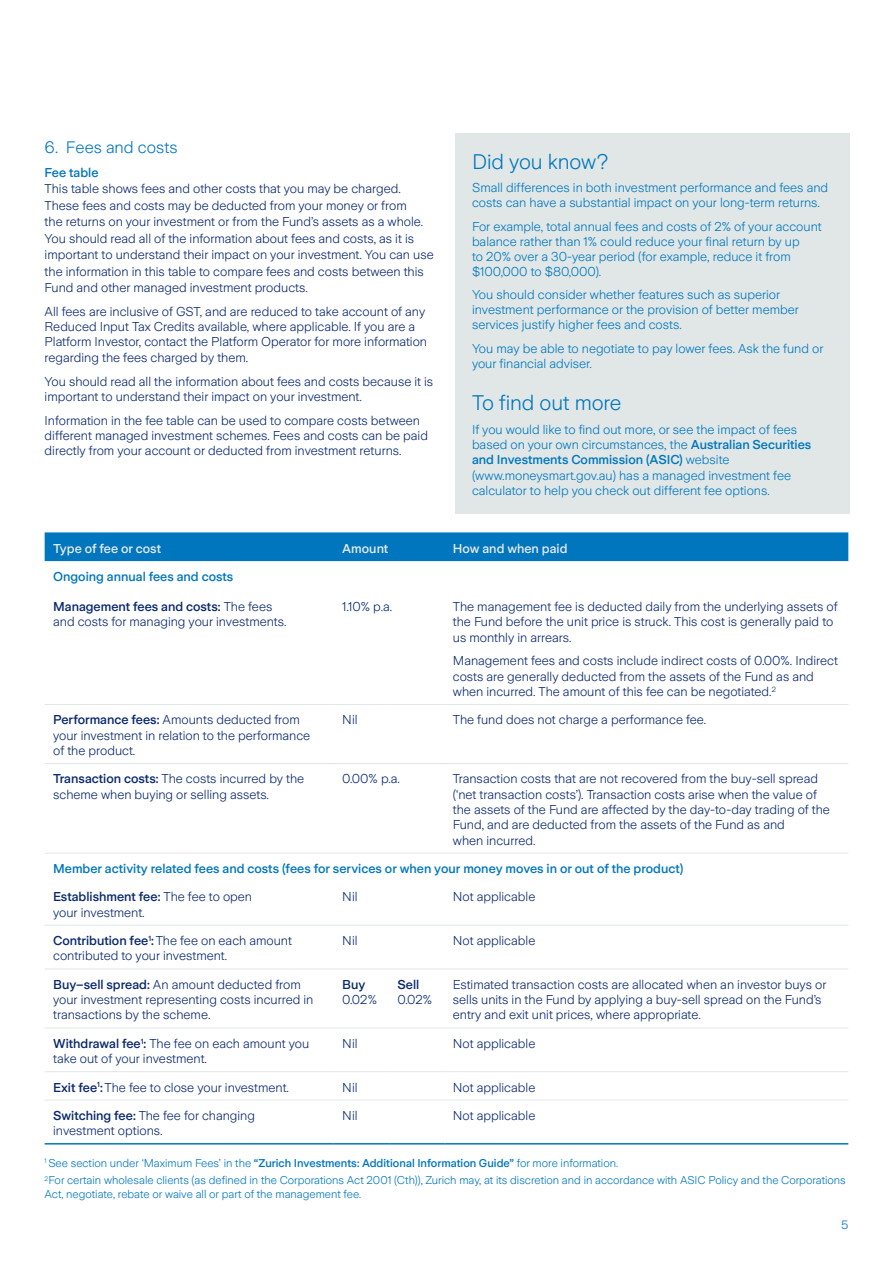
<style>
.page{position:relative;width:893px;height:1263px;background:#fff}
.page>*{position:absolute;margin:0;border:0;box-sizing:border-box;transform-origin:0 0}
.t1{font:300 21px "Zurich Sans";letter-spacing:-.005em;color:#0076be}
.Head_4_11pt{font:300 16.5px "Zurich Sans";letter-spacing:.005em;color:#0076be}
.Body_DarkBlue_9pt_8{font:300 12.75px/15.3px "Zurich Sans";color:#09286d}
.t2{font:300 12.75px/15px "Zurich Sans";color:#0076be}
.Head_5_9pt_8_5_Mediu{font:500 12.75px "Zurich Sans";color:#0076be}
.Table_Head_9pt_ZWhit{font:500 12.75px "Zurich Sans";color:#e6e9ea}
.t3{font:300 12px "Zurich Sans";color:#0076be}
.Footnote_7_5pt{font:300 11.25px/13.5px "Zurich Sans";color:#0076be}
.s1{font-weight:500}
</style>
<div class="page">
<div style="left:45px;top:532px;width:803px;height:29px;background:#0076be"></div>
<svg style="left:45px;top:561px;width:803px;height:539px"></svg>
<hr style="left:45px;top:704px;width:289px;height:1px;background:#e0e7e6">
<hr style="left:334px;top:704px;width:55px;height:1px;background:#e0e7e6">
<hr style="left:389px;top:704px;width:55px;height:1px;background:#e0e7e6">
<hr style="left:444px;top:704px;width:404px;height:1px;background:#e0e7e6">
<hr style="left:45px;top:763px;width:289px;height:1px;background:#e0e7e6">
<hr style="left:334px;top:763px;width:55px;height:1px;background:#e0e7e6">
<hr style="left:389px;top:763px;width:55px;height:1px;background:#e0e7e6">
<hr style="left:444px;top:763px;width:404px;height:1px;background:#e0e7e6">
<hr style="left:45px;top:1143px;width:289px;height:1px;background:#0076be">
<hr style="left:334px;top:1143px;width:55px;height:1px;background:#0076be">
<hr style="left:389px;top:1143px;width:55px;height:1px;background:#0076be">
<hr style="left:444px;top:1143px;width:404px;height:1px;background:#0076be">
<hr style="left:45px;top:853px;width:289px;height:1px;background:#e0e7e6">
<hr style="left:334px;top:853px;width:55px;height:1px;background:#e0e7e6">
<hr style="left:389px;top:853px;width:55px;height:1px;background:#e0e7e6">
<hr style="left:444px;top:853px;width:404px;height:1px;background:#e0e7e6">
<hr style="left:45px;top:968px;width:289px;height:1px;background:#e0e7e6">
<hr style="left:334px;top:968px;width:55px;height:1px;background:#e0e7e6">
<hr style="left:389px;top:968px;width:55px;height:1px;background:#e0e7e6">
<hr style="left:444px;top:968px;width:404px;height:1px;background:#e0e7e6">
<hr style="left:45px;top:1027px;width:289px;height:1px;background:#e0e7e6">
<hr style="left:334px;top:1027px;width:55px;height:1px;background:#e0e7e6">
<hr style="left:389px;top:1027px;width:55px;height:1px;background:#e0e7e6">
<hr style="left:444px;top:1027px;width:404px;height:1px;background:#e0e7e6">
<hr style="left:45px;top:1071px;width:289px;height:1px;background:#e0e7e6">
<hr style="left:334px;top:1071px;width:55px;height:1px;background:#e0e7e6">
<hr style="left:389px;top:1071px;width:55px;height:1px;background:#e0e7e6">
<hr style="left:444px;top:1071px;width:404px;height:1px;background:#e0e7e6">
<hr style="left:45px;top:1100px;width:289px;height:1px;background:#e0e7e6">
<hr style="left:334px;top:1100px;width:55px;height:1px;background:#e0e7e6">
<hr style="left:389px;top:1100px;width:55px;height:1px;background:#e0e7e6">
<hr style="left:444px;top:1100px;width:404px;height:1px;background:#e0e7e6">
<hr style="left:45px;top:925px;width:289px;height:1px;background:#e0e7e6">
<hr style="left:334px;top:925px;width:55px;height:1px;background:#e0e7e6">
<hr style="left:389px;top:925px;width:55px;height:1px;background:#e0e7e6">
<hr style="left:444px;top:925px;width:404px;height:1px;background:#e0e7e6">
<div style="left:455px;top:133px;width:394px;height:380px;background:#e0e7e6"></div>
<p class="Head_4_11pt" style="left:45px;top:138px;width:135px">6. Fees and costs</p>
<p class="Head_5_9pt_8_5_Mediu" style="left:45px;top:165px;width:55px">Fee table</p>
<p class="Body_DarkBlue_9pt_8" style="left:45px;top:181px;width:391px;line-height:16.5px">This table shows fees and other costs that you may be charged.<br>These fees and costs may be deducted from your money or from<br>the returns on your investment or from the Fund’s assets as a whole.<br>You should read all of the information about fees and costs, as it is important to understand their impact on your investment. You can use the information in this table to compare fees and costs between this Fund and other managed investment products.</p>
<p class="Body_DarkBlue_9pt_8" style="left:45px;top:304px;width:384px">All fees are inclusive of GST, and are reduced to take account of any Reduced Input Tax Credits available, where applicable. If you are a Platform Investor, contact the Platform Operator for more information regarding the fees charged by them.</p>
<p class="Body_DarkBlue_9pt_8" style="left:45px;top:374px;width:390px">You should read all the information about fees and costs because it is important to understand their impact on your investment.</p>
<p class="Body_DarkBlue_9pt_8" style="left:45px;top:413px;width:385px">Information in the fee table can be used to compare costs between different managed investment schemes. Fees and costs can be paid directly from your account or deducted from investment returns.</p>
<p class="t1" style="left:472px;top:150px;width:138px">Did you know?</p>
<p class="t2" style="left:472px;top:180px;width:358px">Small differences in both investment performance and fees and costs can have a substantial impact on your long-term returns.</p>
<p class="t2" style="left:472px;top:219px;width:351px">For example, total annual fees and costs of 2% of your account balance rather than 1% could reduce your final return by up<br>to 20% over a 30-year period (for example, reduce it from $100,000 to $80,000).</p>
<p class="t2" style="left:472px;top:287px;width:328px">You should consider whether features such as superior investment performance or the provision of better member services justify higher fees and costs.</p>
<p class="t2" style="left:472px;top:341px;width:353px">You may be able to negotiate to pay lower fees. Ask the fund or your financial adviser.</p>
<p class="t1" style="left:472px;top:391px;width:151px">To find out more</p>
<p class="t2" style="left:472px;top:422px;width:341px">If you would like to find out more, or see the impact of fees based on your own circumstances, the <span class="s1">Australian Securities and Investments Commission (ASIC)</span> website (www.moneysmart.gov.au) has a managed investment fee calculator to help you check out different fee options.</p>
<p class="Table_Head_9pt_ZWhit" style="left:53px;top:541px;width:110px">Type of fee or cost</p>
<p class="Table_Head_9pt_ZWhit" style="left:342px;top:541px;width:48px">Amount</p>
<p class="Table_Head_9pt_ZWhit" style="left:453px;top:541px;width:116px">How and when paid</p>
<p class="Head_5_9pt_8_5_Mediu" style="left:53px;top:570px;width:182px">Ongoing annual fees and costs</p>
<p class="Body_DarkBlue_9pt_8" style="left:53px;top:599px;width:235px"><span class="s1">Management fees and costs:</span> The fees and costs for managing your investments.</p>
<p class="Body_DarkBlue_9pt_8" style="left:342px;top:599px;width:51px">1.10% p.a.</p>
<p class="Body_DarkBlue_9pt_8" style="left:453px;top:599px;width:386px">The management fee is deducted daily from the underlying assets of the Fund before the unit price is struck. This cost is generally paid to us monthly in arrears.</p>
<p class="Body_DarkBlue_9pt_8" style="left:453px;top:653px;width:387px">Management fees and costs include indirect costs of 0.00%. Indirect costs are generally deducted from the assets of the Fund as and when incurred. The amount of this fee can be negotiated.<sup>2</sup></p>
<p class="Body_DarkBlue_9pt_8" style="left:53px;top:712px;width:259px"><span class="s1">Performance fees:</span> Amounts deducted from your investment in relation to the performance of the product.</p>
<p class="Body_DarkBlue_9pt_8" style="left:342px;top:712px;width:17px">Nil</p>
<p class="Body_DarkBlue_9pt_8" style="left:453px;top:712px;width:255px">The fund does not charge a performance fee.</p>
<p class="Body_DarkBlue_9pt_8" style="left:53px;top:771px;width:253px"><span class="s1">Transaction costs:</span> The costs incurred by the scheme when buying or selling assets.</p>
<p class="Body_DarkBlue_9pt_8" style="left:342px;top:771px;width:59px">0.00% p.a.</p>
<p class="Body_DarkBlue_9pt_8" style="left:453px;top:771px;width:379px">Transaction costs that are not recovered from the buy-sell spread (‘net transaction costs’). Transaction costs arise when the value of the assets of the Fund are affected by the day-to-day trading of the Fund, and are deducted from the assets of the Fund as and<br>when incurred.</p>
<p class="Head_5_9pt_8_5_Mediu" style="left:53px;top:862px;width:632px">Member activity related fees and costs (fees for services or when your money moves in or out of the product)</p>
<p class="Body_DarkBlue_9pt_8" style="left:53px;top:889px;width:200px"><span class="s1">Establishment fee:</span> The fee to open your investment.</p>
<p class="Body_DarkBlue_9pt_8" style="left:342px;top:889px;width:17px">Nil</p>
<p class="Body_DarkBlue_9pt_8" style="left:453px;top:889px;width:84px">Not applicable</p>
<p class="Body_DarkBlue_9pt_8" style="left:53px;top:933px;width:240px"><span class="s1">Contribution fee</span><sup>1</sup><span class="s1">:</span>The fee on each amount contributed to your investment.</p>
<p class="Body_DarkBlue_9pt_8" style="left:342px;top:933px;width:17px">Nil</p>
<p class="Body_DarkBlue_9pt_8" style="left:453px;top:933px;width:84px">Not applicable</p>
<p class="Body_DarkBlue_9pt_8" style="left:53px;top:977px;width:262px"><span class="s1">Buy–sell spread:</span> An amount deducted from your investment representing costs incurred in transactions by the scheme.</p>
<p class="Body_DarkBlue_9pt_8" style="left:342px;top:977px;width:36px"><span class="s1">Buy<br></span>0.02%</p>
<p class="Body_DarkBlue_9pt_8" style="left:398px;top:977px;width:36px"><span class="s1">Sell<br></span>0.02%</p>
<p class="Body_DarkBlue_9pt_8" style="left:453px;top:977px;width:375px">Estimated transaction costs are allocated when an investor buys or sells units in the Fund by applying a buy-sell spread on the Fund’s entry and exit unit prices, where appropriate.</p>
<p class="Body_DarkBlue_9pt_8" style="left:53px;top:1036px;width:258px"><span class="s1">Withdrawal fee</span><sup>1</sup><span class="s1">:</span> The fee on each amount you take out of your investment.</p>
<p class="Body_DarkBlue_9pt_8" style="left:342px;top:1036px;width:17px">Nil</p>
<p class="Body_DarkBlue_9pt_8" style="left:453px;top:1036px;width:84px">Not applicable</p>
<p class="Body_DarkBlue_9pt_8" style="left:53px;top:1080px;width:237px"><span class="s1">Exit fee</span><sup>1</sup><span class="s1">:</span>The fee to close your investment.</p>
<p class="Body_DarkBlue_9pt_8" style="left:342px;top:1080px;width:17px">Nil</p>
<p class="Body_DarkBlue_9pt_8" style="left:453px;top:1080px;width:84px">Not applicable</p>
<p class="Body_DarkBlue_9pt_8" style="left:53px;top:1108px;width:203px"><span class="s1">Switching fee:</span> The fee for changing investment options.</p>
<p class="Body_DarkBlue_9pt_8" style="left:342px;top:1108px;width:17px">Nil</p>
<p class="Body_DarkBlue_9pt_8" style="left:453px;top:1108px;width:84px">Not applicable</p>
<p class="Footnote_7_5pt" style="left:45px;top:1156px;width:575px"><sup>1</sup> See section under ‘Maximum Fees’ in the <span class="s1">“Zurich Investments: Additional Information Guide”</span> for more information.</p>
<p class="Footnote_7_5pt" style="left:45px;top:1174px;width:803px"><sup>2</sup>For certain wholesale clients (as defined in the Corporations Act 2001 (Cth)), Zurich may, at its discretion and in accordance with ASIC Policy and the Corporations<br>Act, negotiate, rebate or waive all or part of the management fee.</p>
<p class="t3" style="left:841px;top:1218px;width:9px">5</p>
</div>
